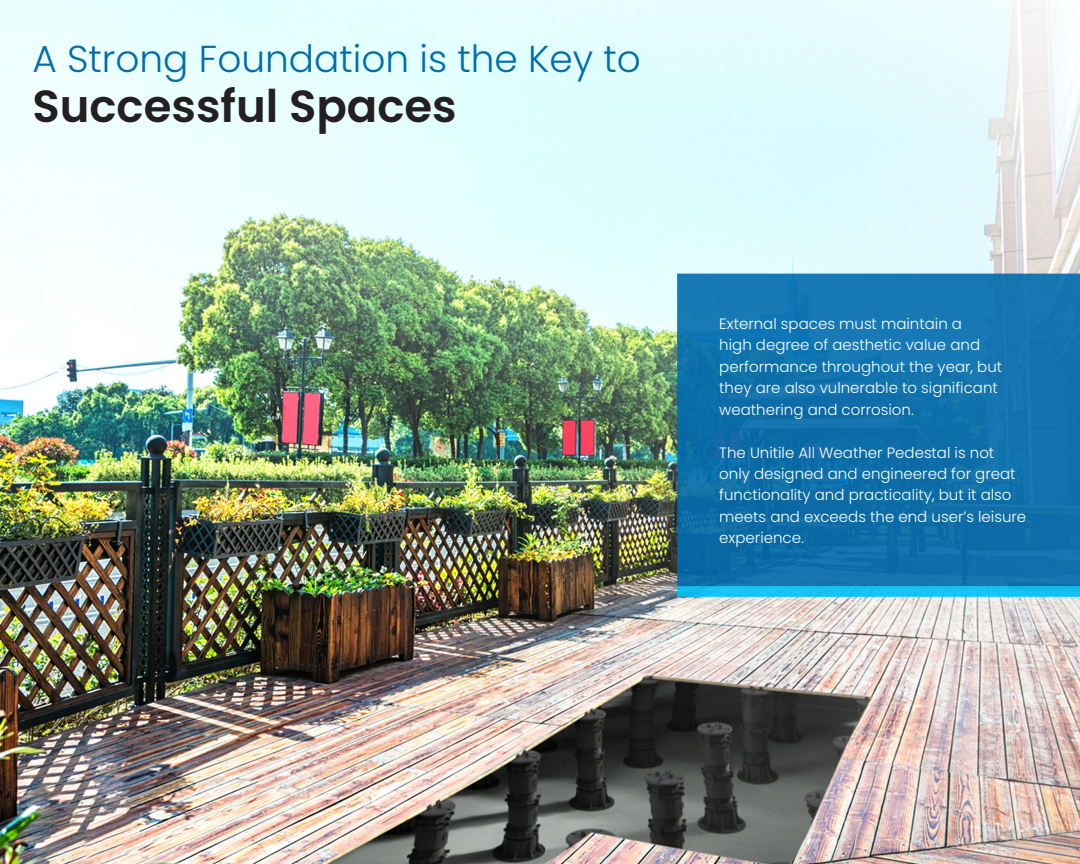
<style>
.page{position:relative;width:1080px;height:864px;background:#fff}
.page>*{position:absolute;margin:0;border:0;box-sizing:border-box;transform-origin:0 0}
.t1{font:600 45px "Poppins";color:#241f21}
.t2{font:300 37.5px "Poppins";color:#006ead}
.t3{font:300 15px/21.5px "Poppins";color:#fff}
</style>
<div class="page">
<img style="left:0;top:0;width:1080px;height:864px">
<h2 class="t2" style="left:32px;top:37px;width:610px">A Strong Foundation is the Key to</h2>
<h1 class="t1" style="left:32px;top:81px;width:426px">Successful Spaces</h1>
<p class="t3" style="left:719px;top:313px;width:284px">External spaces must maintain a<br>high degree of aesthetic value and performance throughout the year, but they are also vulnerable to significant weathering and corrosion.</p>
<p class="t3" style="left:719px;top:442px;width:308px">The Unitile All Weather Pedestal is not only designed and engineered for great functionality and practicality, but it also meets and exceeds the end user’s leisure experience.</p>
</div>
